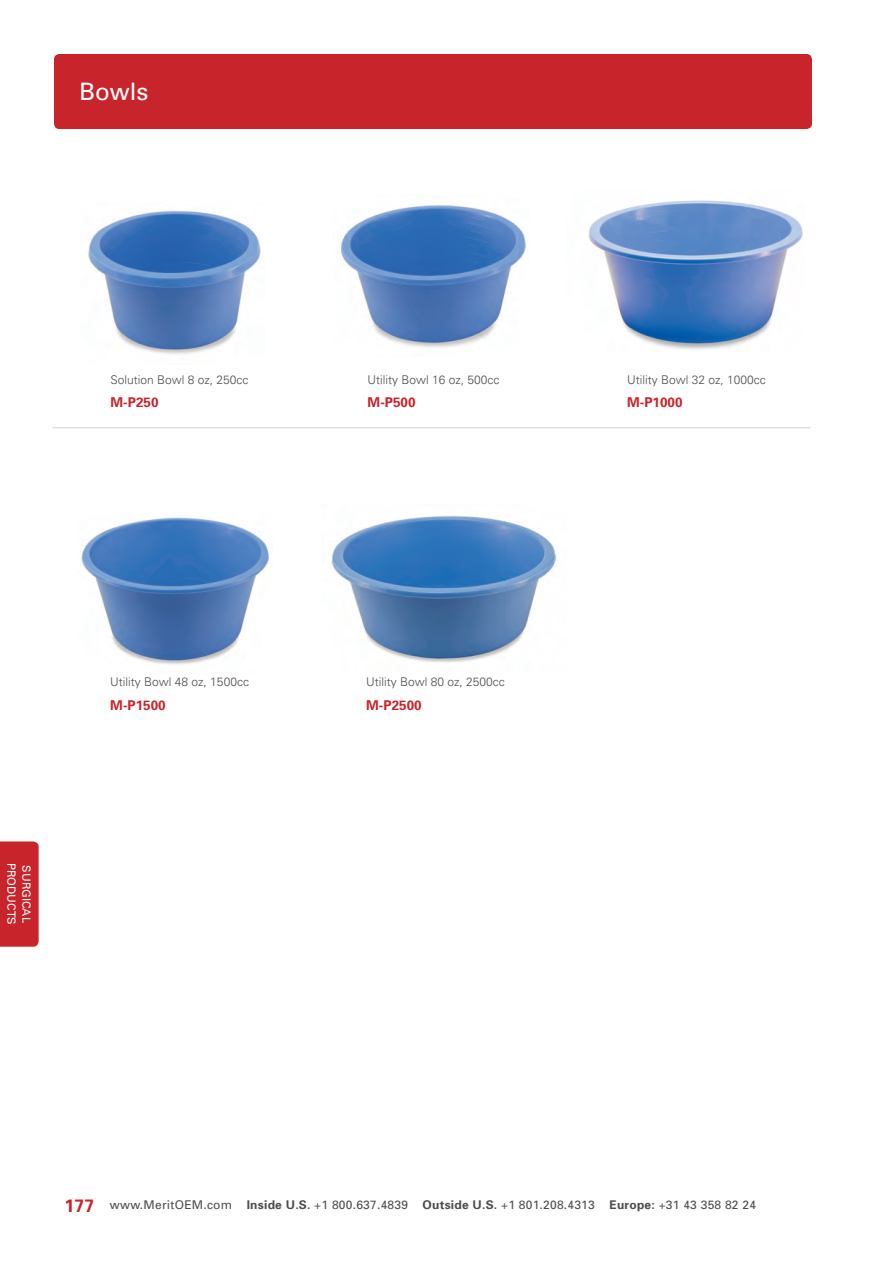
<style>
.page{position:relative;width:893px;height:1263px;background:#fff}
.page>*{position:absolute;margin:0;border:0;box-sizing:border-box;transform-origin:0 0}
.t1{font:24px "Univers";color:#fff}
.t2{font:700 13.5px "Univers";color:#c8242b}
.t3{font:300 12px "Univers";color:#4b4c4d}
.t4{font:12px "Univers";letter-spacing:.02em;color:#4b4c4d}
.t5{font:11.25px "Univers";color:#fff}
.s1{font-weight:700;font-size:18px;color:#c8242b}
.s2{font-weight:700}
</style>
<div class="page">
<div style="left:0;top:841px;width:39px;height:106px;background:#c8242b"></div>
<div style="left:54px;top:54px;width:758px;height:75px;background:#c8242b;border-radius:5px"></div>
<hr style="left:52px;top:427px;width:758px;height:1px;background:#d1d2d4">
<img style="left:88px;top:210px;width:173px;height:145px">
<img style="left:341px;top:204px;width:185px;height:144px">
<img style="left:588px;top:200px;width:215px;height:149px">
<img style="left:81px;top:517px;width:189px;height:147px">
<img style="left:331px;top:515px;width:226px;height:148px">
<p class="t1" style="left:79px;top:76px;width:71px">Bowls</p>
<p class="t3" style="left:111px;top:372px;width:140px">Solution Bowl 8 oz, 250cc</p>
<p class="t2" style="left:111px;top:394px;width:50px">M-P250</p>
<p class="t5" style="left:18px;top:863px;width:63px;rotate:90deg">PRODUCTS</p>
<p class="t5" style="left:33px;top:865px;width:59px;rotate:90deg">SURGICAL</p>
<p class="t3" style="left:110px;top:675px;width:140px">Utility Bowl 48 oz, 1500cc</p>
<p class="t2" style="left:110px;top:696px;width:57px">M-P1500</p>
<p class="t3" style="left:368px;top:372px;width:134px">Utility Bowl 16 oz, 500cc</p>
<p class="t2" style="left:368px;top:394px;width:50px">M-P500</p>
<p class="t3" style="left:366px;top:675px;width:140px">Utility Bowl 80 oz, 2500cc</p>
<p class="t2" style="left:366px;top:696px;width:57px">M-P2500</p>
<p class="t3" style="left:627px;top:372px;width:140px">Utility Bowl 32 oz, 1000cc</p>
<p class="t2" style="left:627px;top:394px;width:57px">M-P1000</p>
<p class="t4" style="left:64px;top:1197px;width:693px"><span class="s1">177</span> www.MeritOEM.com <span class="s2">Inside U.S.</span> +1 800.637.4839 <span class="s2">Outside U.S.</span> +1 801.208.4313 <span class="s2">Europe:</span> +31 43 358 82 24</p>
</div>
